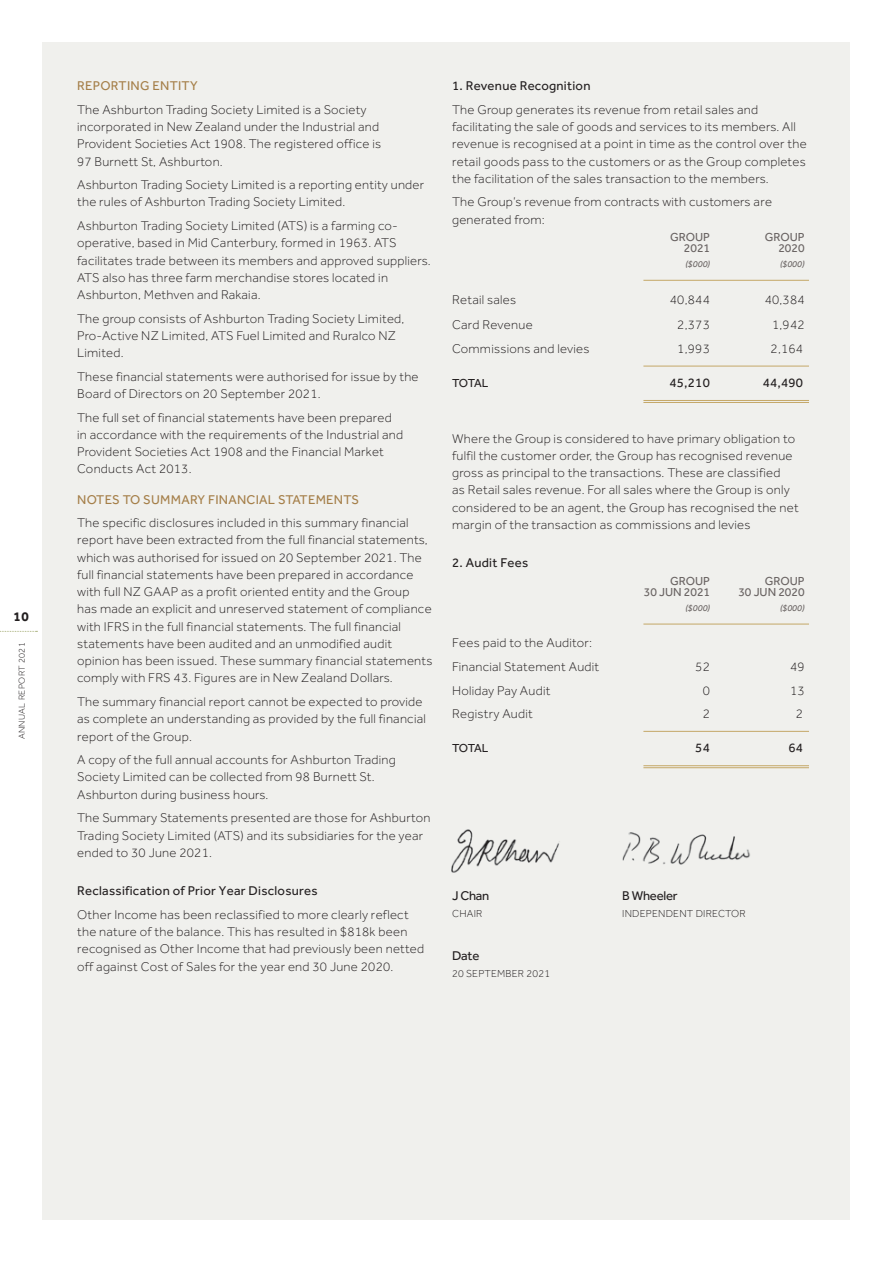
<style>
.page{position:relative;width:893px;height:1263px;background:#fff}
.page>*{position:absolute;margin:0;border:0;box-sizing:border-box;transform-origin:0 0}
.t1{font:700 13.5px "Effra";color:#231f20}
._1_Body_Text{font:300 13.2px/17.2px "Effra";letter-spacing:.02em;color:#231f20}
._1_Body_Text-2{font:13.2px "Effra";letter-spacing:.02em;color:#231f20}
._1_Subsubheading{font:13.2px "Effra";letter-spacing:.02em;color:#a57f49}
._6_Statements{font:300 13.2px "Effra";letter-spacing:.02em;color:#231f20}
.BODY_TEXT{font:13.2px "Effra";letter-spacing:-.02em;color:#231f20}
._6_Statements-2{font:12px "Effra";color:#696362}
._1_Body_Text-3{font:12px "Effra";letter-spacing:-.05em;color:#231f20}
.BODY_TEXT-2{font:300 10.5px "Effra";letter-spacing:.02em;color:#231f20}
._6_Statements-3{font:italic 9px "Effra";color:#696362}
.t2{font:300 9px "Effra";letter-spacing:.04em;color:#231f20}
</style>
<div class="page">
<svg style="left:0;top:631px;width:37px;height:1px"></svg>
<div style="left:43px;top:42px;width:807px;height:1178px;background:#f0f0ed"></div>
<hr style="left:643px;top:280px;width:166px;height:1px;background:#c4a767">
<hr style="left:643px;top:366px;width:166px;height:1px;background:#c4a767">
<hr style="left:643px;top:400px;width:166px;height:1px;background:#c4a767">
<hr style="left:643px;top:402px;width:166px;height:1px;background:#c4a767">
<hr style="left:643px;top:624px;width:166px;height:1px;background:#c4a767">
<hr style="left:643px;top:731px;width:166px;height:1px;background:#c4a767">
<hr style="left:643px;top:765px;width:166px;height:1px;background:#c4a767">
<hr style="left:643px;top:767px;width:166px;height:1px;background:#c4a767">
<img style="left:622px;top:832px;width:128px;height:33px">
<img style="left:451px;top:829px;width:109px;height:44px">
<p class="t1" style="left:14px;top:608px;width:17px">10</p>
<p class="t2" style="left:17px;top:739px;width:98px;rotate:-90deg">ANNUAL REPORT 2021</p>
<p class="_1_Subsubheading" style="left:77px;top:78px;width:122px">REPORTING ENTITY</p>
<p class="_1_Body_Text" style="left:77px;top:101px;width:306px">The Ashburton Trading Society Limited is a Society incorporated in New Zealand under the Industrial and Provident Societies Act 1908. The registered office is 97 Burnett St, Ashburton.</p>
<p class="_1_Body_Text" style="left:77px;top:176px;width:349px">Ashburton Trading Society Limited is a reporting entity under the rules of Ashburton Trading Society Limited.</p>
<p class="_1_Body_Text" style="left:77px;top:217px;width:355px">Ashburton Trading Society Limited (ATS) is a farming co&shy;operative, based in Mid Canterbury, formed in 1963. ATS facilitates trade between its members and approved suppliers.<br>ATS also has three farm merchandise stores located in Ashburton, Methven and Rakaia.</p>
<p class="_1_Body_Text" style="left:77px;top:310px;width:329px">The group consists of Ashburton Trading Society Limited,<br>Pro-Active NZ Limited, ATS Fuel Limited and Ruralco NZ<br>Limited.</p>
<p class="_1_Body_Text" style="left:77px;top:368px;width:343px">These financial statements were authorised for issue by the<br>Board of Directors on 20 September 2021.</p>
<p class="_1_Body_Text" style="left:77px;top:409px;width:328px">The full set of financial statements have been prepared in accordance with the requirements of the Industrial and Provident Societies Act 1908 and the Financial Market Conducts Act 2013.</p>
<p class="_1_Subsubheading" style="left:77px;top:491px;width:284px">NOTES TO SUMMARY FINANCIAL STATEMENTS</p>
<p class="_1_Body_Text" style="left:77px;top:514px;width:357px">The specific disclosures included in this summary financial report have been extracted from the full financial statements, which was authorised for issued on 20 September 2021. The full financial statements have been prepared in accordance with full NZ GAAP as a profit oriented entity and the Group has made an explicit and unreserved statement of compliance with IFRS in the full financial statements. The full financial statements have been audited and an unmodified audit opinion has been issued. These summary financial statements comply with FRS 43. Figures are in New Zealand Dollars.</p>
<p class="_1_Body_Text" style="left:77px;top:693px;width:350px">The summary financial report cannot be expected to provide as complete an understanding as provided by the full financial report of the Group.</p>
<p class="_1_Body_Text" style="left:77px;top:751px;width:320px">A copy of the full annual accounts for Ashburton Trading<br>Society Limited can be collected from 98 Burnett St.<br>Ashburton during business hours.</p>
<p class="_1_Body_Text" style="left:77px;top:809px;width:355px">The Summary Statements presented are those for Ashburton<br>Trading Society Limited (ATS) and its subsidiaries for the year ended to 30 June 2021.</p>
<p class="_1_Body_Text-2" style="left:77px;top:883px;width:242px">Reclassification of Prior Year Disclosures</p>
<p class="_1_Body_Text" style="left:77px;top:906px;width:349px">Other Income has been reclassified to more clearly reflect the nature of the balance. This has resulted in $818k been recognised as Other Income that had previously been netted off against Cost of Sales for the year end 30 June 2020.</p>
<p class="_1_Body_Text-2" style="left:452px;top:78px;width:140px">1. Revenue Recognition</p>
<p class="_1_Body_Text" style="left:452px;top:101px;width:356px">The Group generates its revenue from retail sales and facilitating the sale of goods and services to its members. All revenue is recognised at a point in time as the control over the retail goods pass to the customers or as the Group completes the facilitation of the sales transaction to the members.</p>
<p class="_1_Body_Text" style="left:452px;top:193px;width:321px">The Group’s revenue from contracts with customers are generated from:</p>
<p class="_6_Statements-2" style="left:670px;top:230px;width:41px">GROUP</p>
<p class="_6_Statements-2" style="left:765px;top:230px;width:41px">GROUP</p>
<p class="_6_Statements-2" style="left:684px;top:241px;width:28px">2021</p>
<p class="_6_Statements-2" style="left:778px;top:241px;width:28px">2020</p>
<p class="_6_Statements-3" style="left:685px;top:259px;width:26px">($000)</p>
<p class="_6_Statements-3" style="left:780px;top:259px;width:26px">($000)</p>
<p class="_6_Statements" style="left:452px;top:292px;width:66px">Retail sales</p>
<p class="_6_Statements" style="left:670px;top:292px;width:41px">40,844</p>
<p class="_6_Statements" style="left:765px;top:292px;width:41px">40,384</p>
<p class="_1_Body_Text" style="left:452px;top:316px;width:82px">Card Revenue</p>
<p class="_1_Body_Text" style="left:677px;top:316px;width:34px">2,373</p>
<p class="_1_Body_Text" style="left:772px;top:316px;width:34px">1,942</p>
<p class="_1_Body_Text" style="left:452px;top:340px;width:139px">Commissions and levies</p>
<p class="_1_Body_Text" style="left:677px;top:340px;width:34px">1,993</p>
<p class="_1_Body_Text" style="left:771px;top:340px;width:34px">2,164</p>
<p class="_1_Body_Text-3" style="left:452px;top:376px;width:38px">TOTAL</p>
<p class="_1_Body_Text-2" style="left:669px;top:375px;width:42px">45,210</p>
<p class="_1_Body_Text-2" style="left:763px;top:375px;width:42px">44,490</p>
<p class="_1_Body_Text" style="left:452px;top:430px;width:348px">Where the Group is considered to have primary obligation to fulfil the customer order, the Group has recognised revenue gross as principal to the transactions. These are classified<br>as Retail sales revenue. For all sales where the Group is only considered to be an agent, the Group has recognised the net margin of the transaction as commissions and levies</p>
<p class="_1_Body_Text-2" style="left:452px;top:555px;width:78px">2. Audit Fees</p>
<p class="_6_Statements-2" style="left:670px;top:574px;width:41px">GROUP</p>
<p class="_6_Statements-2" style="left:765px;top:574px;width:41px">GROUP</p>
<p class="_6_Statements-2" style="left:644px;top:585px;width:68px">30 JUN 2021</p>
<p class="_6_Statements-2" style="left:738px;top:585px;width:68px">30 JUN 2020</p>
<p class="_6_Statements-3" style="left:685px;top:603px;width:26px">($000)</p>
<p class="_6_Statements-3" style="left:780px;top:603px;width:26px">($000)</p>
<p class="_1_Body_Text" style="left:452px;top:634px;width:142px">Fees paid to the Auditor:</p>
<p class="_1_Body_Text" style="left:452px;top:658px;width:149px">Financial Statement Audit</p>
<p class="_1_Body_Text" style="left:695px;top:658px;width:16px">52</p>
<p class="_1_Body_Text" style="left:790px;top:658px;width:16px">49</p>
<p class="_1_Body_Text" style="left:452px;top:681px;width:100px">Holiday Pay Audit</p>
<p class="_1_Body_Text" style="left:703px;top:681px;width:9px">0</p>
<p class="_1_Body_Text" style="left:790px;top:681px;width:16px">13</p>
<p class="_1_Body_Text" style="left:452px;top:705px;width:82px">Registry Audit</p>
<p class="_1_Body_Text" style="left:703px;top:705px;width:9px">2</p>
<p class="_1_Body_Text" style="left:796px;top:705px;width:9px">2</p>
<p class="_1_Body_Text-3" style="left:452px;top:741px;width:38px">TOTAL</p>
<p class="_1_Body_Text-2" style="left:695px;top:740px;width:16px">54</p>
<p class="_1_Body_Text-2" style="left:788px;top:740px;width:16px">64</p>
<p class="BODY_TEXT" style="left:452px;top:888px;width:39px">J Chan</p>
<p class="BODY_TEXT-2" style="left:452px;top:907px;width:32px">CHAIR</p>
<p class="BODY_TEXT" style="left:452px;top:948px;width:29px">Date</p>
<p class="BODY_TEXT-2" style="left:452px;top:967px;width:99px">20 SEPTEMBER 2021</p>
<p class="BODY_TEXT" style="left:622px;top:888px;width:57px">B Wheeler</p>
<p class="BODY_TEXT-2" style="left:622px;top:907px;width:125px">INDEPENDENT DIRECTOR</p>
</div>
